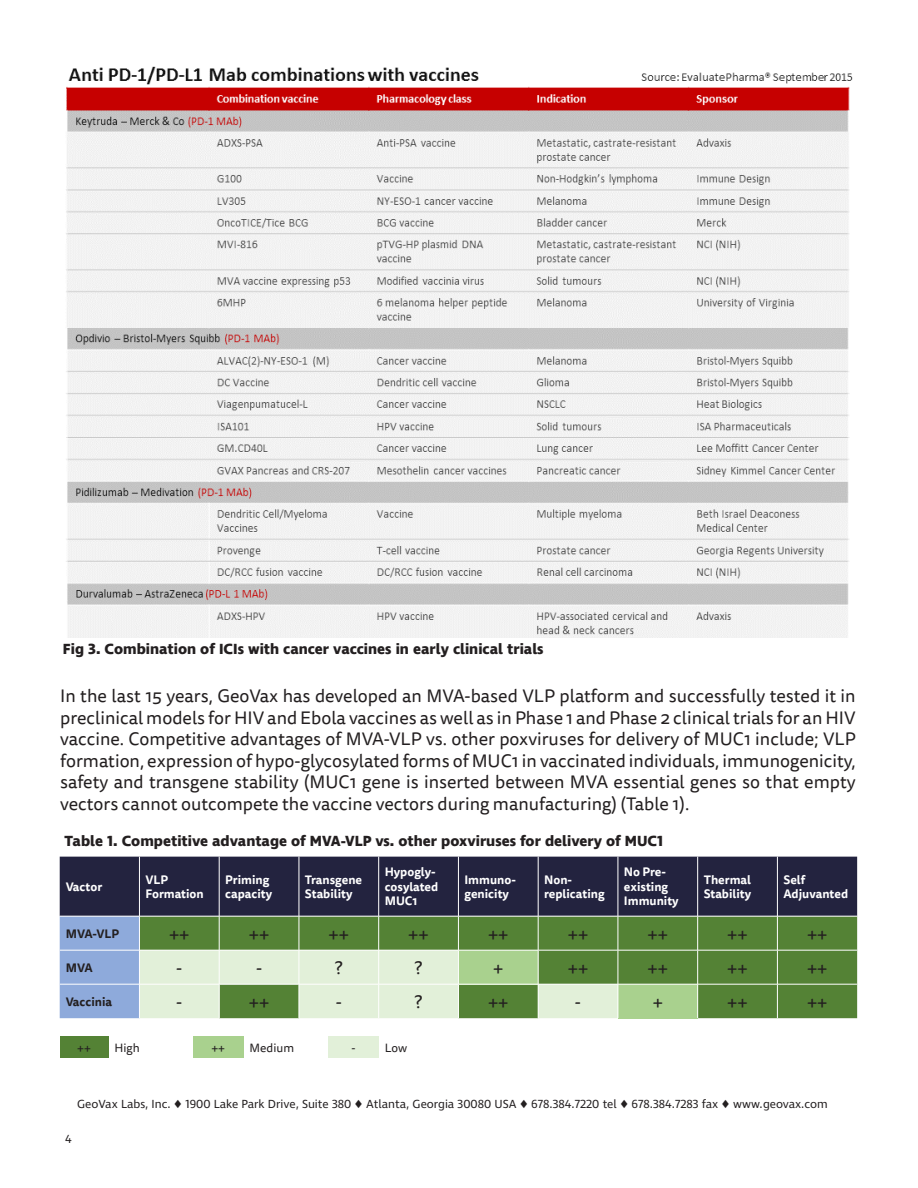
<style>
.page{position:relative;width:918px;height:1188px;background:#fff}
.page>*{position:absolute;margin:0;border:0;box-sizing:border-box;transform-origin:0 0}
.t1{font:18px/21.6px "Tisa Sans Pro";color:#231f20;text-align:justify}
.t2{font:700 15px "Ingra";color:#231f20}
.t3{font:700 12px/14.4px "Tisa Sans Pro";color:#fff}
.t4{font:12px "Ingra";color:#231f20}
.t5{font:700 12px "Tisa Sans Pro";color:#231f20}
.t6{font:12px "Tisa Sans Pro";color:#231f20}
</style>
<div class="page">
<img style="left:66px;top:66px;width:787px;height:571px">
<div style="left:60px;top:857px;width:797px;height:59px;background:#23233f"></div>
<div style="left:619px;top:917px;width:238px;height:101px;background:#548235"></div>
<svg style="left:60px;top:917px;width:558px;height:101px;background:#96b490"></svg>
<div style="left:458px;top:950px;width:80px;height:34px;background:#a9d18e"></div>
<div style="left:618px;top:984px;width:80px;height:34px;background:#a9d18e"></div>
<hr style="left:139px;top:857px;width:1px;height:59px;background:#fff">
<hr style="left:219px;top:857px;width:1px;height:59px;background:#fff">
<hr style="left:299px;top:857px;width:1px;height:59px;background:#fff">
<hr style="left:378px;top:857px;width:1px;height:59px;background:#fff">
<hr style="left:458px;top:857px;width:1px;height:59px;background:#fff">
<hr style="left:538px;top:857px;width:1px;height:59px;background:#fff">
<hr style="left:618px;top:857px;width:1px;height:59px;background:#fff">
<hr style="left:697px;top:857px;width:1px;height:59px;background:#fff">
<hr style="left:777px;top:857px;width:1px;height:59px;background:#fff">
<hr style="left:139px;top:916px;width:1px;height:34px;background:#fff">
<hr style="left:219px;top:916px;width:1px;height:34px;background:#fff">
<hr style="left:299px;top:916px;width:1px;height:34px;background:#fff">
<hr style="left:378px;top:916px;width:1px;height:34px;background:#fff">
<hr style="left:458px;top:916px;width:1px;height:34px;background:#fff">
<hr style="left:538px;top:916px;width:1px;height:34px;background:#fff">
<hr style="left:697px;top:916px;width:1px;height:34px;background:#fff">
<hr style="left:777px;top:916px;width:1px;height:34px;background:#fff">
<hr style="left:139px;top:950px;width:1px;height:34px;background:#fff">
<hr style="left:219px;top:950px;width:1px;height:34px;background:#fff">
<hr style="left:299px;top:950px;width:1px;height:34px;background:#fff">
<hr style="left:378px;top:950px;width:1px;height:34px;background:#fff">
<hr style="left:458px;top:950px;width:1px;height:34px;background:#fff">
<hr style="left:538px;top:950px;width:1px;height:34px;background:#fff">
<hr style="left:697px;top:950px;width:1px;height:34px;background:#fff">
<hr style="left:777px;top:950px;width:1px;height:34px;background:#fff">
<hr style="left:139px;top:984px;width:1px;height:34px;background:#fff">
<hr style="left:219px;top:984px;width:1px;height:34px;background:#fff">
<hr style="left:299px;top:984px;width:1px;height:34px;background:#fff">
<hr style="left:378px;top:984px;width:1px;height:34px;background:#fff">
<hr style="left:458px;top:984px;width:1px;height:34px;background:#fff">
<hr style="left:538px;top:984px;width:1px;height:34px;background:#fff">
<hr style="left:618px;top:984px;width:1px;height:34px;background:#fff">
<hr style="left:697px;top:984px;width:1px;height:34px;background:#fff">
<hr style="left:777px;top:984px;width:1px;height:34px;background:#fff">
<hr style="left:60px;top:950px;width:79px;height:1px;background:#fff">
<hr style="left:139px;top:950px;width:80px;height:1px;background:#fff">
<hr style="left:219px;top:950px;width:80px;height:1px;background:#fff">
<hr style="left:299px;top:950px;width:80px;height:1px;background:#fff">
<hr style="left:379px;top:950px;width:79px;height:1px;background:#fff">
<hr style="left:458px;top:950px;width:80px;height:1px;background:#fff">
<hr style="left:538px;top:950px;width:80px;height:1px;background:#fff">
<hr style="left:618px;top:950px;width:80px;height:1px;background:#fff">
<hr style="left:698px;top:950px;width:79px;height:1px;background:#fff">
<hr style="left:777px;top:950px;width:80px;height:1px;background:#fff">
<hr style="left:60px;top:984px;width:79px;height:1px;background:#fff">
<hr style="left:139px;top:984px;width:80px;height:1px;background:#fff">
<hr style="left:219px;top:984px;width:80px;height:1px;background:#fff">
<hr style="left:299px;top:984px;width:80px;height:1px;background:#fff">
<hr style="left:379px;top:984px;width:79px;height:1px;background:#fff">
<hr style="left:458px;top:984px;width:80px;height:1px;background:#fff">
<hr style="left:538px;top:984px;width:80px;height:1px;background:#fff">
<hr style="left:618px;top:984px;width:80px;height:1px;background:#fff">
<hr style="left:698px;top:984px;width:79px;height:1px;background:#fff">
<hr style="left:777px;top:984px;width:80px;height:1px;background:#fff">
<div style="left:60px;top:1036px;width:49px;height:22px;background:#548235"></div>
<div style="left:193px;top:1036px;width:51px;height:22px;background:#a9d18e"></div>
<div style="left:328px;top:1036px;width:51px;height:22px;background:#e2f0d9"></div>
<p class="t2" style="left:63px;top:639px;width:482px">Fig 3. Combination of ICIs with cancer vaccines in early clinical trials</p>
<p class="t1" style="left:60px;top:685px;width:797px">In the last 15 years, GeoVax has developed an MVA-based VLP platform and successfully tested it in preclinical models for HIV and Ebola vaccines as well as in Phase 1 and Phase 2 clinical trials for an HIV vaccine. Competitive advantages of MVA-VLP vs. other poxviruses for delivery of MUC1 include; VLP formation, expression of hypo-glycosylated forms of MUC1 in vaccinated individuals, immunogenicity, safety and transgene stability (MUC1 gene is inserted between MVA essential genes so that empty vectors cannot outcompete the vaccine vectors during manufacturing) (Table 1).</p>
<p class="t2" style="left:64px;top:832px;width:600px">Table 1. Competitive advantage of MVA-VLP vs. other poxviruses for delivery of MUC1</p>
<p class="t3" style="left:66px;top:879px;width:38px">Vactor</p>
<p class="t3" style="left:225px;top:872px;width:49px">Priming capacity</p>
<p class="t3" style="left:305px;top:872px;width:59px">Transgene<br>Stability</p>
<p class="t3" style="left:385px;top:865px;width:55px">Hypogly&shy;cosylated<br>MUC1</p>
<p class="t3" style="left:464px;top:872px;width:53px">Immuno&shy;genicity</p>
<p class="t3" style="left:544px;top:872px;width:30px">Non-</p>
<p class="t3" style="left:624px;top:865px;width:56px">No Pre&shy;existing<br>Immunity</p>
<p class="t3" style="left:704px;top:872px;width:49px">Thermal<br>Stability</p>
<p class="t3" style="left:783px;top:872px;width:23px">Self</p>
<p class="t3" style="left:145px;top:872px;width:24px">VLP</p>
<p class="t3" style="left:145px;top:887px;width:60px">Formation</p>
<p class="t3" style="left:544px;top:887px;width:62px">replicating</p>
<p class="t3" style="left:783px;top:887px;width:66px">Adjuvanted</p>
<p class="t5" style="left:66px;top:924px;width:55px">MVA-VLP</p>
<p class="t1" style="left:169px;top:923px;width:22px">++</p>
<p class="t1" style="left:249px;top:923px;width:22px">++</p>
<p class="t1" style="left:329px;top:923px;width:22px">++</p>
<p class="t1" style="left:408px;top:923px;width:22px">++</p>
<p class="t1" style="left:488px;top:923px;width:22px">++</p>
<p class="t1" style="left:568px;top:923px;width:22px">++</p>
<p class="t1" style="left:648px;top:923px;width:22px">++</p>
<p class="t1" style="left:727px;top:923px;width:22px">++</p>
<p class="t1" style="left:807px;top:923px;width:22px">++</p>
<p class="t5" style="left:66px;top:958px;width:28px">MVA</p>
<p class="t1" style="left:176px;top:957px;width:8px">-</p>
<p class="t1" style="left:256px;top:957px;width:8px">-</p>
<p class="t1" style="left:335px;top:957px;width:9px">?</p>
<p class="t1" style="left:415px;top:957px;width:9px">?</p>
<p class="t1" style="left:493px;top:957px;width:12px">+</p>
<p class="t1" style="left:568px;top:957px;width:22px">++</p>
<p class="t1" style="left:648px;top:957px;width:22px">++</p>
<p class="t1" style="left:727px;top:957px;width:22px">++</p>
<p class="t1" style="left:807px;top:957px;width:22px">++</p>
<p class="t5" style="left:66px;top:993px;width:48px">Vaccinia</p>
<p class="t1" style="left:176px;top:991px;width:8px">-</p>
<p class="t1" style="left:249px;top:991px;width:22px">++</p>
<p class="t1" style="left:336px;top:991px;width:8px">-</p>
<p class="t1" style="left:415px;top:991px;width:9px">?</p>
<p class="t1" style="left:488px;top:991px;width:22px">++</p>
<p class="t1" style="left:575px;top:991px;width:8px">-</p>
<p class="t1" style="left:653px;top:991px;width:12px">+</p>
<p class="t1" style="left:727px;top:991px;width:22px">++</p>
<p class="t1" style="left:807px;top:991px;width:22px">++</p>
<p class="t6" style="left:77px;top:1040px;width:15px">++</p>
<p class="t6" style="left:115px;top:1040px;width:27px">High</p>
<p class="t6" style="left:211px;top:1040px;width:15px">++</p>
<p class="t6" style="left:250px;top:1040px;width:46px">Medium</p>
<p class="t6" style="left:351px;top:1040px;width:6px">-</p>
<p class="t6" style="left:385px;top:1040px;width:24px">Low</p>
<p class="t4" style="left:77px;top:1096px;width:752px">GeoVax Labs, Inc. ♦ 1900 Lake Park Drive, Suite 380 ♦ Atlanta, Georgia 30080 USA ♦ 678.384.7220 tel ♦ 678.384.7283 fax ♦ www.geovax.com</p>
<p class="t4" style="left:65px;top:1132px;width:8px">4</p>
</div>
